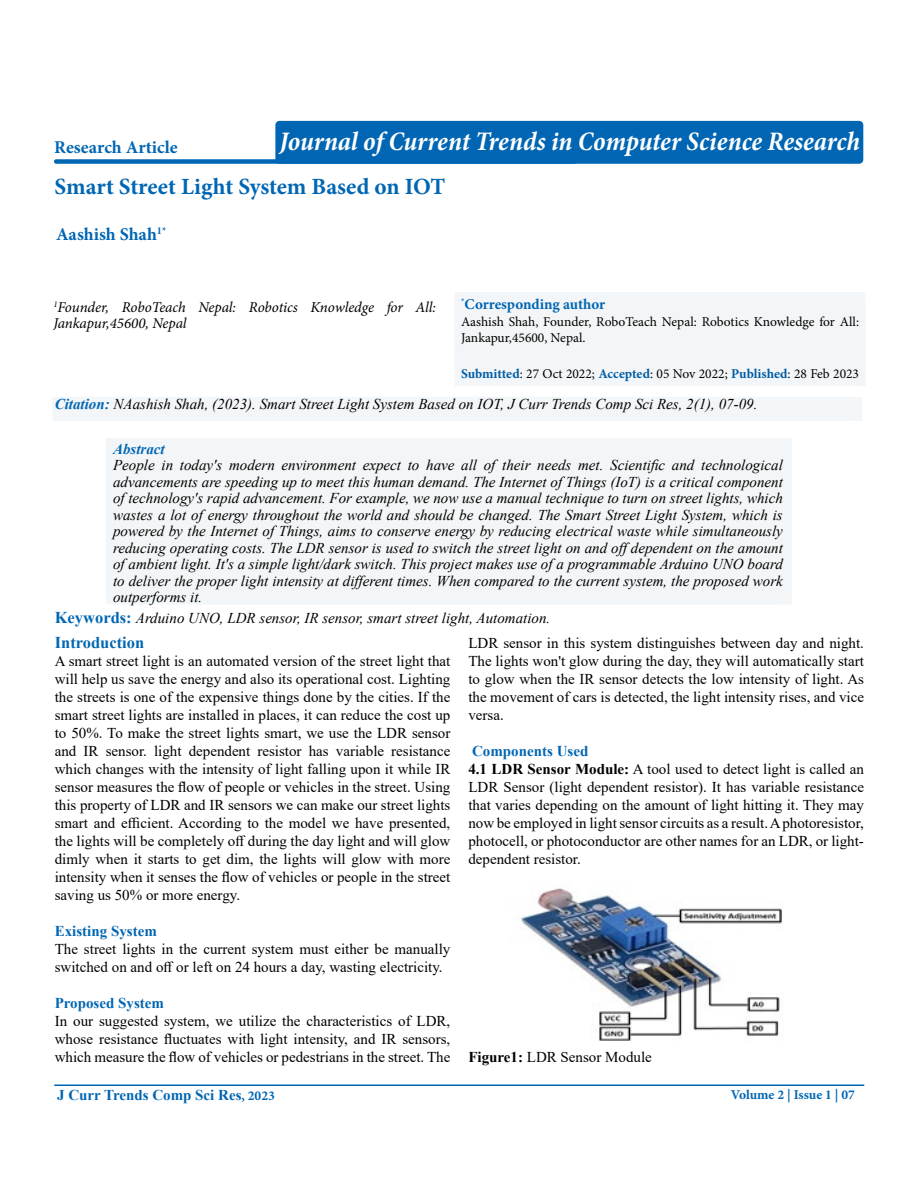
<style>
.page{position:relative;width:918px;height:1188px;background:#fff}
.page>*{position:absolute;margin:0;border:0;box-sizing:border-box;transform-origin:0 0}
.t1{font:italic 700 condensed 27px "Minion Pro";letter-spacing:-.005em;color:#fff}
.t2{font:700 23.25px "Minion Pro";letter-spacing:-.005em;color:#0066b3}
.t3{font:700 18px "Minion Pro";color:#0066b3}
.t4{font:700 16.5px "Times New Roman";color:#0066b3}
.t5{font:15px/18px "Times New Roman";color:#000;text-align:justify}
.t6{font:italic 15px/16.5px "Times New Roman";color:#000;text-align:justify}
.t7{font:italic 15px/16.5px "Minion Pro";letter-spacing:-.005em;color:#000}
.t8{font:700 15px "Times New Roman";color:#0066b3}
.t9{font:700 15px "Minion Pro";color:#0066b3}
.t10{font:italic 700 15px "Times New Roman";color:#0066b3}
.t11{font:13.5px/16.5px "Minion Pro";color:#000}
.t12{font:700 13.5px "Minion Pro";color:#0066b3}
.s1{font-weight:700;color:#005da4}
.s2{font-weight:700;color:#0066b3}
.s3{font-weight:700;font-style:normal;font-size:16.5px;color:#0066b3}
.s4{font-weight:700}
.s5{font-family:"Minion Pro";font-size:13.5px}
</style>
<div class="page">
<div style="left:275px;top:121px;width:588px;height:43px;background:#0066b3;border-radius:4px"></div>
<div style="left:54px;top:159px;width:523px;height:5px;background:#0066b3;border-radius:2px"></div>
<hr style="left:54px;top:1084px;width:810px;height:2px;background:#0066b3">
<div style="left:442px;top:282px;width:437px;height:106px;background:#f3f5f6"></div>
<div style="left:40px;top:387px;width:836px;height:36px;background:#f3f7fa"></div>
<div style="left:93px;top:428px;width:713px;height:178px;background:#f3f5f6"></div>
<img style="left:519px;top:888px;width:263px;height:153px">
<p class="t3" style="left:54px;top:135px;width:125px">Research Article</p>
<h1 class="t1" style="left:279px;top:122px;width:582px">Journal of Current Trends in Computer Science Research</h1>
<h2 class="t2" style="left:55px;top:170px;width:392px">Smart Street Light System Based on IOT</h2>
<p class="t3" style="left:56px;top:221px;width:112px">Aashish Shah<sup>1*</sup></p>
<p class="t7" style="left:53px;top:299px;width:384px"><sup>1</sup>Founder, RoboTeach Nepal: Robotics Knowledge for All:<br>Jankapur,45600, Nepal</p>
<p class="t9" style="left:461px;top:294px;width:146px"><sup>*</sup>Corresponding author</p>
<p class="t11" style="left:461px;top:313px;width:400px">Aashish Shah, Founder, RoboTeach Nepal: Robotics Knowledge for All:<br>Jankapur,45600, Nepal.</p>
<p class="t11" style="left:461px;top:366px;width:400px"><span class="s1">Submitted</span>: 27 Oct 2022; <span class="s1">Accepted</span>: 05 Nov 2022; <span class="s1">Published</span>: 28 Feb 2023</p>
<p class="t6" style="left:55px;top:395px;width:704px"><span class="s2">Citation:</span> NAashish Shah, (2023). Smart Street Light System Based on IOT, J Curr Trends Comp Sci Res, 2(1), 07-09.</p>
<p class="t10" style="left:113px;top:438px;width:53px">Abstract</p>
<p class="t6" style="left:113px;top:457px;width:671px">People in today's modern environment expect to have all of their needs met. Scientific and technological advancements are speeding up to meet this human demand. The Internet of Things (IoT) is a critical component of technology's rapid advancement. For example, we now use a manual technique to turn on street lights, which wastes a lot of energy throughout the world and should be changed. The Smart Street Light System, which is powered by the Internet of Things, aims to conserve energy by reducing electrical waste while simultaneously reducing operating costs. The LDR sensor is used to switch the street light on and offdependent on the amount of ambient light. It's a simple light/dark switch. This project makes use of a programmable Arduino UNO board to deliver the proper light intensity at different times. When compared to the current system, the proposed work outperforms it.</p>
<p class="t6" style="left:55px;top:609px;width:497px"><span class="s3">Keywords:</span> Arduino UNO, LDR sensor, IR sensor, smart street light, Automation.</p>
<p class="t4" style="left:55px;top:631px;width:91px">Introduction</p>
<p class="t5" style="left:55px;top:652px;width:397px">A smart street light is an automated version of the street light that will help us save the energy and also its operational cost. Lighting the streets is one of the expensive things done by the cities. If the smart street lights are installed in places, it can reduce the cost up to 50%. To make the street lights smart, we use the LDR sensor and IR sensor. light dependent resistor has variable resistance which changes with the intensity of light falling upon it while IR sensor measures the flow of people or vehicles in the street. Using this property of LDR and IR sensors we can make our street lights smart and efficient. According to the model we have presented, the lights will be completely off during the day light and will glow dimly when it starts to get dim, the lights will glow with more intensity when it senses the flow of vehicles or people in the street saving us 50% or more energy.</p>
<p class="t8" style="left:55px;top:921px;width:104px">Existing System</p>
<p class="t5" style="left:55px;top:940px;width:397px">The street lights in the current system must either be manually switched on and off or left on 24 hours a day, wasting electricity.</p>
<p class="t8" style="left:55px;top:993px;width:111px">Proposed System</p>
<p class="t5" style="left:55px;top:1012px;width:397px">In our suggested system, we utilize the characteristics of LDR, whose resistance fluctuates with light intensity, and IR sensors, which measure the flow of vehicles or pedestrians in the street. The</p>
<p class="t5" style="left:468px;top:633px;width:397px">LDR sensor in this system distinguishes between day and night.<br>The lights won't glow during the day, they will automatically start to glow when the IR sensor detects the low intensity of light. As the movement of cars is detected, the light intensity rises, and vice versa.</p>
<p class="t5" style="left:468px;top:741px;width:397px;text-align:left"><span class="s2">Components Used<br></span><span class="s4">4.1 LDR Sensor Module:</span> A tool used to detect light is called an LDR Sensor (light dependent resistor). It has variable resistance that varies depending on the amount of light hitting it. They may now be employed in light sensor circuits as a result. A photoresistor, photocell, or photoconductor are other names for an LDR, or light&shy;dependent resistor.</p>
<p class="t5" style="left:468px;top:1047px;width:185px"><span class="s4">Figure1:</span> LDR Sensor Module</p>
<p class="t8" style="left:57px;top:1084px;width:219px">J Curr Trends Comp Sci Res<span class="s5">, 2023</span></p>
<p class="t12" style="left:731px;top:1085px;width:126px">Volume 2 | Issue 1 | 07</p>
</div>
